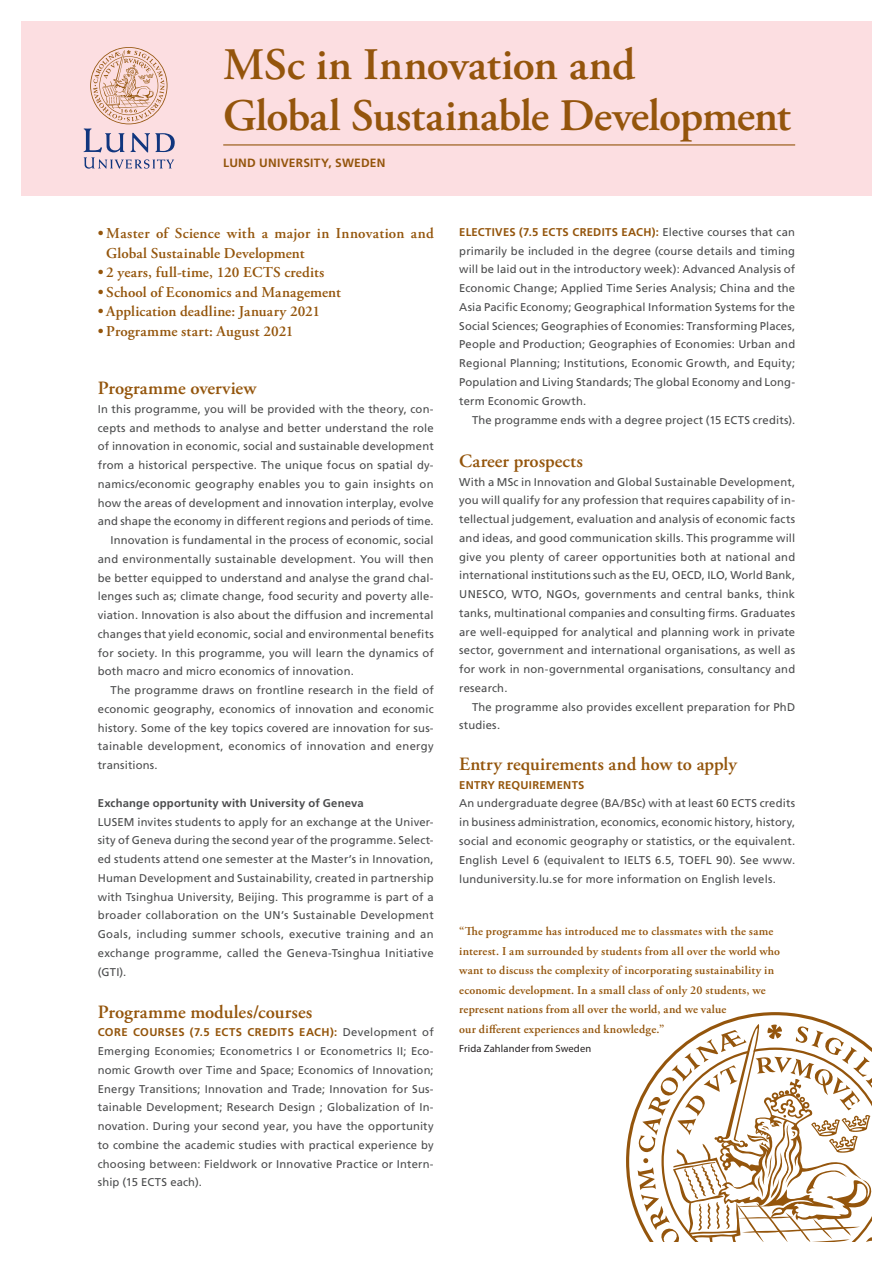
<style>
.page{position:relative;width:893px;height:1263px;background:#fff}
.page>*{position:absolute;margin:0;border:0;box-sizing:border-box;transform-origin:0 0}
.Headline___Programme{font:600 45px/51px "Adobe Garamond Pro";letter-spacing:-.015em;color:#94550c}
.SubHEADLINE{font:600 18.75px "Adobe Garamond Pro";color:#94550c}
.t1{font:600 15px/19.5px "Adobe Garamond Pro";letter-spacing:.01em;color:#94550c}
.quote{font:600 12px/19.5px "Adobe Garamond Pro";letter-spacing:.015em;color:#94550c}
.Chapter{font:700 12px "Frutiger LT Std";letter-spacing:.02em;color:#94550c}
.kurser_bodycopy{font:11.25px/18.8px "Frutiger LT Std";letter-spacing:.015em;color:#4b4c4d;text-align:justify}
.SubHeadline_2{font:11.25px/18.8px "Frutiger LT Std";letter-spacing:.015em;color:#4b4c4d;text-align:justify}
.kurser_bodycopy-2{font:700 11.25px "Frutiger LT Std";letter-spacing:.015em;color:#4b4c4d}
.SubHeadline_2-2{font:700 11.25px "Frutiger LT Std";letter-spacing:.02em;color:#94550c}
.quote-2{font:10.5px "Myriad Pro";letter-spacing:.015em;color:#231f20}
.s1{font-weight:700;color:#94550c}
</style>
<div class="page">
<div style="left:21px;top:21px;width:851px;height:175px;background:#fcdee1"></div>
<svg style="left:84px;top:47px;width:91px;height:122px"></svg>
<hr style="left:223px;top:144px;width:572px;height:1px;background:#94550c">
<svg style="left:626px;top:1012px;width:203px;height:208px"></svg>
<svg style="left:638px;top:1022px;width:234px;height:220px"></svg>
<p class="Headline___Programme" style="left:223px;top:39px;width:569px">MSc in Innovation and<br>Global Sustainable Development</p>
<p class="Chapter" style="left:223px;top:156px;width:164px">LUND UNIVERSITY, SWEDEN</p>
<p class="t1" style="left:106px;top:224px;width:329px;text-indent:-9px">• Master of Science with a major in Innovation and<br>Global Sustainable Development</p>
<p class="t1" style="left:98px;top:263px;width:228px">• 2 years, full-time, 120 ECTS credits</p>
<p class="t1" style="left:98px;top:283px;width:245px">• School of Economics and Management</p>
<p class="t1" style="left:98px;top:302px;width:224px">• Application deadline: January 2021</p>
<p class="t1" style="left:98px;top:322px;width:197px">• Programme start: August 2021</p>
<p class="SubHEADLINE" style="left:98px;top:377px;width:160px">Programme overview</p>
<p class="kurser_bodycopy" style="left:98px;top:400px;width:337px">In this programme, you will be provided with the theory, con&shy;cepts and methods to analyse and better understand the role of innovation in economic, social and sustainable development from a historical perspective. The unique focus on spatial dy&shy;namics/economic geography enables you to gain insights on how the areas of development and innovation interplay, evolve and shape the economy in different regions and periods of time.</p>
<p class="kurser_bodycopy" style="left:98px;top:531px;width:337px;text-indent:13px">Innovation is fundamental in the process of economic, social and environmentally sustainable development. You will then be better equipped to understand and analyse the grand chal&shy;lenges such as; climate change, food security and poverty alle&shy;viation. Innovation is also about the diffusion and incremental changes that yield economic, social and environmental benefits for society. In this programme, you will learn the dynamics of both macro and micro economics of innovation.</p>
<p class="kurser_bodycopy" style="left:98px;top:681px;width:337px;text-indent:13px">The programme draws on frontline research in the field of economic geography, economics of innovation and economic history. Some of the key topics covered are innovation for sus&shy;tainable development, economics of innovation and energy transitions.</p>
<p class="kurser_bodycopy-2" style="left:98px;top:796px;width:267px">Exchange opportunity with University of Geneva</p>
<p class="kurser_bodycopy" style="left:98px;top:812px;width:337px">LUSEM invites students to apply for an exchange at the Univer&shy;sity of Geneva during the second year of the programme. Select&shy;ed students attend one semester at the Master’s in Innovation, Human Development and Sustainability, created in partnership with Tsinghua University, Beijing. This programme is part of a broader collaboration on the UN’s Sustainable Development Goals, including summer schools, executive training and an exchange programme, called the Geneva-Tsinghua Initiative (GTI).</p>
<p class="SubHEADLINE" style="left:98px;top:1001px;width:216px">Programme modules/courses</p>
<p class="SubHeadline_2" style="left:98px;top:1023px;width:337px"><span class="s1">CORE COURSES (7.5 ECTS CREDITS EACH):</span> Development of Emerging Economies; Econometrics I or Econometrics II; Eco&shy;nomic Growth over Time and Space; Economics of Innovation; Energy Transitions; Innovation and Trade; Innovation for Sus&shy;tainable Development; Research Design ; Globalization of In&shy;novation. During your second year, you have the opportunity to combine the academic studies with practical experience by choosing between: Fieldwork or Innovative Practice or Intern&shy;ship (15 ECTS each).</p>
<p class="SubHeadline_2" style="left:459px;top:223px;width:337px"><span class="s1">ELECTIVES (7.5 ECTS CREDITS EACH):</span> Elective courses that can primarily be included in the degree (course details and timing will be laid out in the introductory week): Advanced Analysis of Economic Change; Applied Time Series Analysis; China and the Asia Pacific Economy; Geographical Information Systems for the Social Sciences; Geographies of Economies: Transforming Places, People and Production; Geographies of Economies: Urban and Regional Planning; Institutions, Economic Growth, and Equity; Population and Living Standards; The global Economy and Long&shy;term Economic Growth.</p>
<p class="SubHeadline_2" style="left:472px;top:411px;width:325px">The programme ends with a degree project (15 ECTS credits).</p>
<p class="SubHEADLINE" style="left:459px;top:450px;width:125px">Career prospects</p>
<p class="kurser_bodycopy" style="left:459px;top:472px;width:337px">With a MSc in Innovation and Global Sustainable Development, you will qualify for any profession that requires capability of in&shy;tellectual judgement, evaluation and analysis of economic facts and ideas, and good communication skills. This programme will give you plenty of career opportunities both at national and international institutions such as the EU, OECD, ILO, World Bank, UNESCO, WTO, NGOs, governments and central banks, think tanks, multinational companies and consulting firms. Graduates are well-equipped for analytical and planning work in private sector, government and international organisations, as well as for work in non-governmental organisations, consultancy and research.</p>
<p class="kurser_bodycopy" style="left:459px;top:697px;width:337px;text-indent:13px">The programme also provides excellent preparation for PhD studies.</p>
<p class="SubHEADLINE" style="left:459px;top:753px;width:279px">Entry requirements and how to apply</p>
<p class="SubHeadline_2-2" style="left:459px;top:778px;width:127px">ENTRY REQUIREMENTS</p>
<p class="kurser_bodycopy" style="left:459px;top:794px;width:337px">An undergraduate degree (BA/BSc) with at least 60 ECTS credits in business administration, economics, economic history, history, social and economic geography or statistics, or the equivalent.<br>English Level 6 (equivalent to IELTS 6.5, TOEFL 90). See www. lunduniversity.lu.se for more information on English levels.</p>
<p class="quote" style="left:459px;top:922px;width:322px">“The programme has introduced me to classmates with the same interest. I am surrounded by students from all over the world who want to discuss the complexity of incorporating sustainability in economic development. In a small class of only 20 students, we</p>
<p class="quote" style="left:459px;top:1000px;width:269px">represent nations from all over the world, and we value</p>
<p class="quote" style="left:459px;top:1019px;width:207px">our different experiences and knowledge.”</p>
<p class="quote-2" style="left:459px;top:1042px;width:134px">Frida Zahlander from Sweden</p>
</div>
